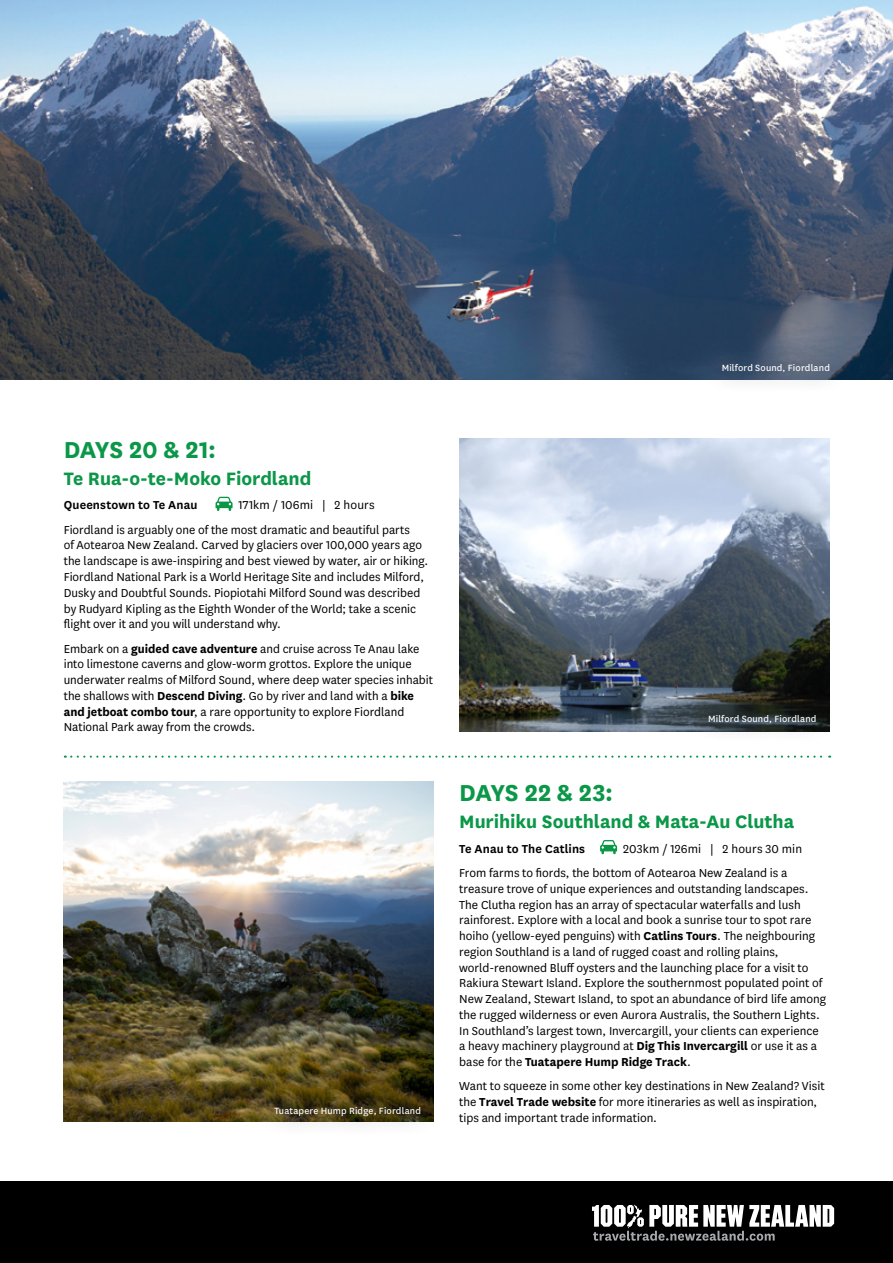
<style>
.page{position:relative;width:893px;height:1263px;background:#fff}
.page>*{position:absolute;margin:0;border:0;box-sizing:border-box;transform-origin:0 0}
.t1{font:700 27px "National";letter-spacing:-.01em;color:#0b9748}
.t2{font:700 21px "National";letter-spacing:-.005em;color:#0b9748}
.t3{font:13.5px/15.8px "National";color:#000}
.t4{font:600 13.5px "National";letter-spacing:.01em;color:#000}
.t5{font:10.5px "National";letter-spacing:.015em;color:#fff}
.s1{font-weight:700}
</style>
<div class="page">
<svg style="left:216px;top:497px;width:17px;height:14px"></svg>
<img style="left:459px;top:439px;width:370px;height:292px">
<div style="left:687px;top:693px;width:150px;height:51px;background:#000;opacity:.75"></div>
<svg style="left:600px;top:840px;width:17px;height:15px"></svg>
<svg style="left:65px;top:755px;width:765px;height:3px"></svg>
<img style="left:64px;top:781px;width:370px;height:340px">
<div style="left:255px;top:1085px;width:186px;height:52px;background:#000;opacity:.75"></div>
<img style="left:0;top:0;width:893px;height:379px">
<div style="left:701px;top:342px;width:150px;height:52px;background:#000;opacity:.75"></div>
<div style="left:0;top:1182px;width:893px;height:81px;background:#000"></div>
<svg style="left:592px;top:1205px;width:242px;height:36px"></svg>
<p class="t5" style="left:722px;top:361px;width:110px">Milford Sound, Fiordland</p>
<h1 class="t1" style="left:64px;top:431px;width:154px">DAYS 20 &amp; 21:</h1>
<h2 class="t2" style="left:64px;top:464px;width:249px">Te Rua-o-te-Moko Fiordland</h2>
<p class="t4" style="left:64px;top:496px;width:135px">Queenstown to Te Anau</p>
<p class="t3" style="left:64px;top:493px;width:348px;line-height:24.3px;text-indent:175px">171km / 106mi | 2 hours<br>Fiordland is arguably one of the most dramatic and beautiful parts</p>
<p class="t3" style="left:64px;top:537px;width:366px">of Aotearoa New Zealand. Carved by glaciers over 100,000 years ago the landscape is awe-inspiring and best viewed by water, air or hiking.<br>Fiordland National Park is a World Heritage Site and includes Milford, Dusky and Doubtful Sounds. Piopiotahi Milford Sound was described by Rudyard Kipling as the Eighth Wonder of the World; take a scenic flight over it and you will understand why.</p>
<p class="t3" style="left:64px;top:640px;width:371px">Embark on a <span class="s1">guided cave adventure</span> and cruise across Te Anau lake into limestone caverns and glow-worm grottos. Explore the unique underwater realms of Milford Sound, where deep water species inhabit the shallows with <span class="s1">Descend Diving</span>. Go by river and land with a <span class="s1">bike and jetboat combo tour</span>, a rare opportunity to explore Fiordland National Park away from the crowds.</p>
<p class="t5" style="left:274px;top:1104px;width:148px">Tuatapere Hump Ridge, Fiordland</p>
<p class="t5" style="left:708px;top:712px;width:110px">Milford Sound, Fiordland</p>
<h1 class="t1" style="left:459px;top:774px;width:155px">DAYS 22 &amp; 23:</h1>
<h2 class="t2" style="left:459px;top:807px;width:337px">Murihiku Southland &amp; Mata-Au Clutha</h2>
<p class="t4" style="left:459px;top:839px;width:127px">Te Anau to The Catlins</p>
<p class="t3" style="left:459px;top:836px;width:344px;line-height:24.3px;text-indent:164px">203km / 126mi | 2 hours 30 min<br>From farms to fiords, the bottom of Aotearoa New Zealand is a</p>
<p class="t3" style="left:459px;top:880px;width:368px">treasure trove of unique experiences and outstanding landscapes.<br>The Clutha region has an array of spectacular waterfalls and lush rainforest. Explore with a local and book a sunrise tour to spot rare hoiho (yellow-eyed penguins) with <span class="s1">Catlins Tours</span>. The neighbouring region Southland is a land of rugged coast and rolling plains, world-renowned Bluff oysters and the launching place for a visit to Rakiura Stewart Island. Explore the southernmost populated point of New Zealand, Stewart Island, to spot an abundance of bird life among the rugged wilderness or even Aurora Australis, the Southern Lights.<br>In Southland’s largest town, Invercargill, your clients can experience a heavy machinery playground at <span class="s1">Dig This Invercargill</span> or use it as a base for the <span class="s1">Tuatapere Hump Ridge Track</span>.</p>
<p class="t3" style="left:459px;top:1078px;width:367px">Want to squeeze in some other key destinations in New Zealand? Visit the <span class="s1">Travel Trade website</span> for more itineraries as well as inspiration, tips and important trade information.</p>
</div>
